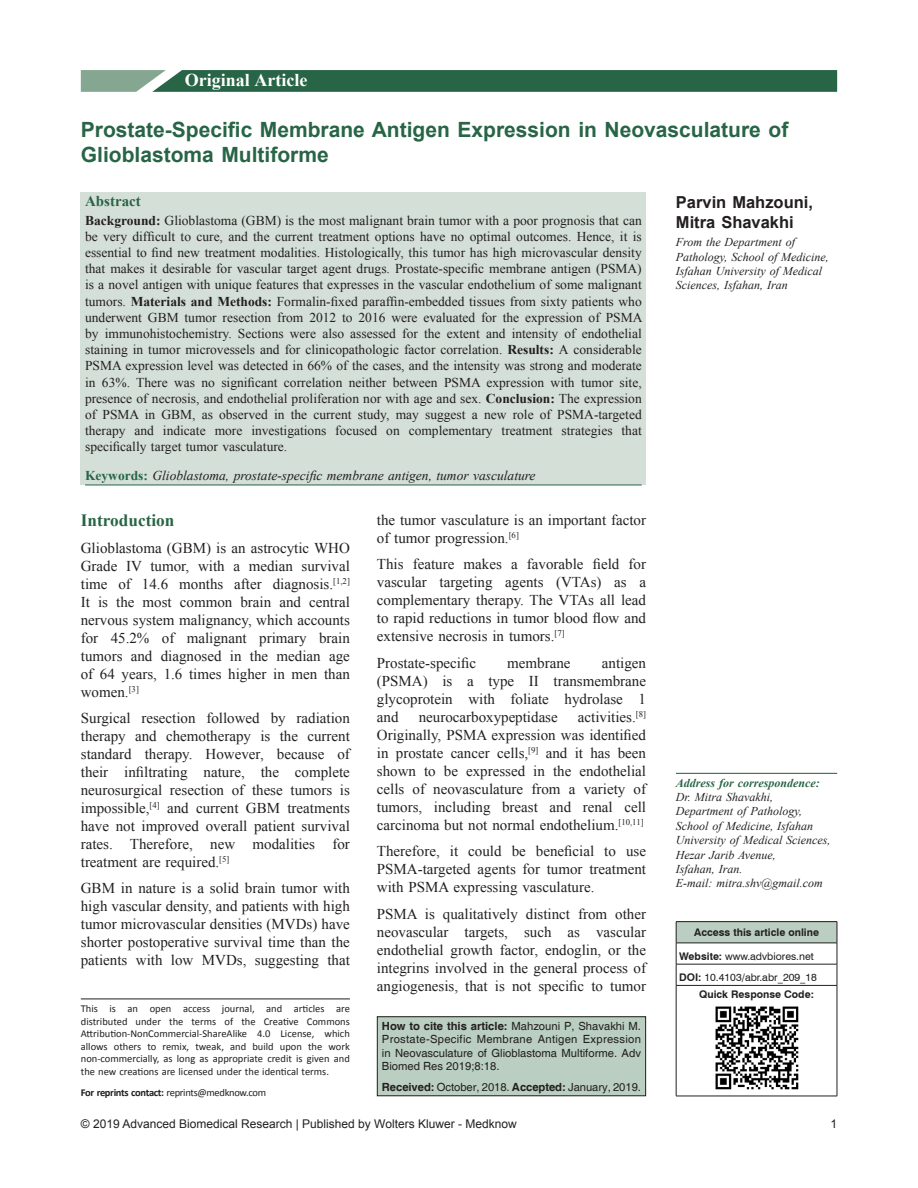
<style>
.page{position:relative;width:918px;height:1188px;background:#fff}
.page>*{position:absolute;margin:0;border:0;box-sizing:border-box;transform-origin:0 0}
.AT{font:700 21px/25.2px "Arial";color:#286446}
.AH{font:700 18px "Times New Roman";color:#fff}
.t1{font:700 17.25px "Times New Roman";color:#286446}
.AU{font:700 16.5px/19.5px "Arial";color:#231f20}
.TX{font:15px/18px "Times New Roman";color:#231f20;text-align:justify}
.ABSH{font:700 15px "Times New Roman";color:#286446}
.ABS{font:13.5px/16.2px "Times New Roman";color:#231f20;text-align:justify}
.KWD{font:italic 13.5px "Times New Roman";color:#231f20}
.ADD{font:italic 12px/14.4px "Times New Roman";color:#231f20}
.AFF{font:italic 12px/14.4px "Times New Roman";color:#231f20}
.t2{font:12px "Arial";color:#231f20}
.HTC{font:11.25px/13.5px "Helvetica";color:#231f20;text-align:justify}
.HIS{font:11.25px "Helvetica";letter-spacing:-.005em;color:#231f20}
.OS{font:10.5px/12.6px "Calibri";color:#211d1e;text-align:justify}
.OS-2{font:10.5px "Calibri";letter-spacing:-.03em;color:#211d1e}
.DOI{font:10.5px "Swiss 721 BT";color:#231f20}
.Website{font:10.5px "Swiss 721 BT";color:#231f20}
.ATAO{font:700 10.5px "Swiss 721 BT";color:#231f20}
.QRC{font:700 10.5px "Swiss 721 BT";color:#231f20}
.s1{font-weight:700}
.s2{font-weight:700;font-style:normal;color:#286446}
.s3{font-weight:700;color:#286446}
</style>
<div class="page">
<hr style="left:676px;top:773px;width:161px;height:1px;background:#286446">
<div style="left:81px;top:192px;width:565px;height:293px;background:#d3dfd7"></div>
<hr style="left:85px;top:485px;width:557px;height:1px;background:#286446">
<svg style="left:81px;top:70px;width:756px;height:22px;background:#376e52"></svg>
<div style="left:377px;top:1017px;width:269px;height:79px;background:#bacec1"></div>
<div style="left:377px;top:1016px;width:269px;height:80px;border:1px solid #231f20"></div>
<div style="left:676px;top:922px;width:161px;height:21px;background:#bacec1"></div>
<hr style="left:676px;top:943px;width:161px;height:1px;background:#231f20">
<hr style="left:676px;top:964px;width:161px;height:1px;background:#231f20">
<hr style="left:676px;top:985px;width:161px;height:1px;background:#231f20">
<hr style="left:676px;top:921px;width:161px;height:1px;background:#231f20">
<svg style="left:676px;top:922px;width:1px;height:63px"></svg>
<svg style="left:837px;top:922px;width:1px;height:63px"></svg>
<hr style="left:676px;top:986px;width:1px;height:110px;background:#231f20">
<hr style="left:837px;top:986px;width:1px;height:110px;background:#231f20">
<hr style="left:676px;top:1096px;width:161px;height:1px;background:#231f20">
<img style="left:715px;top:1006px;width:84px;height:84px">
<hr style="left:81px;top:999px;width:269px;height:1px;background:#231f20">
<p class="AH" style="left:185px;top:67px;width:124px">Original Article</p>
<p class="AT" style="left:81px;top:117px;width:709px">Prostate‑Specific Membrane Antigen Expression in Neovasculature of<br>Glioblastoma Multiforme</p>
<p class="ABSH" style="left:85px;top:190px;width:57px">Abstract</p>
<p class="ABS" style="left:85px;top:212px;width:559px"><span class="s1">Background:</span> Glioblastoma (GBM) is the most malignant brain tumor with a poor prognosis that can be very difficult to cure, and the current treatment options have no optimal outcomes. Hence, it is essential to find new treatment modalities. Histologically, this tumor has high microvascular density that makes it desirable for vascular target agent drugs. Prostate‑specific membrane antigen (PSMA) is a novel antigen with unique features that expresses in the vascular endothelium of some malignant tumors. <span class="s1">Materials and Methods:</span> Formalin‑fixed paraffin‑embedded tissues from sixty patients who underwent GBM tumor resection from 2012 to 2016 were evaluated for the expression of PSMA by immunohistochemistry. Sections were also assessed for the extent and intensity of endothelial staining in tumor microvessels and for clinicopathologic factor correlation. <span class="s1">Results:</span> A considerable PSMA expression level was detected in 66% of the cases, and the intensity was strong and moderate in 63%. There was no significant correlation neither between PSMA expression with tumor site, presence of necrosis, and endothelial proliferation nor with age and sex. <span class="s1">Conclusion:</span> The expression of PSMA in GBM, as observed in the current study, may suggest a new role of PSMA‑targeted therapy and indicate more investigations focused on complementary treatment strategies that specifically target tumor vasculature.</p>
<p class="KWD" style="left:85px;top:467px;width:452px"><span class="s2">Keywords:</span> Glioblastoma, prostate‑specific membrane antigen, tumor vasculature</p>
<h1 class="t1" style="left:81px;top:508px;width:95px">Introduction</h1>
<p class="TX" style="left:81px;top:538px;width:271px">Glioblastoma (GBM) is an astrocytic WHO Grade IV tumor, with a median survival time of 14.6 months after diagnosis.<sup>[1,2] </sup>It is the most common brain and central nervous system malignancy, which accounts for 45.2% of malignant primary brain tumors and diagnosed in the median age of 64 years, 1.6 times higher in men than women.<sup>[3]</sup></p>
<p class="TX" style="left:81px;top:708px;width:271px">Surgical resection followed by radiation therapy and chemotherapy is the current standard therapy. However, because of their infiltrating nature, the complete neurosurgical resection of these tumors is impossible,<sup>[4]</sup> and current GBM treatments have not improved overall patient survival rates. Therefore, new modalities for treatment are required.<sup>[5]</sup></p>
<p class="TX" style="left:81px;top:879px;width:271px">GBM in nature is a solid brain tumor with high vascular density, and patients with high tumor microvascular densities (MVDs) have shorter postoperative survival time than the patients with low MVDs, suggesting that</p>
<p class="OS" style="left:81px;top:1002px;width:271px">This is an open access journal, and articles are distributed under the terms of the Creative Commons Attribution‑NonCommercial‑ShareAlike 4.0 License, which allows others to remix, tweak, and build upon the work non‑commercially, as long as appropriate credit is given and the new creations are licensed under the identical terms.</p>
<p class="OS-2" style="left:81px;top:1085px;width:187px"><span class="s1">For reprints contact:</span> reprints@medknow.com</p>
<p class="TX" style="left:377px;top:510px;width:271px">the tumor vasculature is an important factor of tumor progression.<sup>[6]</sup></p>
<p class="TX" style="left:377px;top:555px;width:271px">This feature makes a favorable field for vascular targeting agents (VTAs) as a complementary therapy. The VTAs all lead to rapid reductions in tumor blood flow and extensive necrosis in tumors.<sup>[7]</sup></p>
<p class="TX" style="left:377px;top:653px;width:101px">Prostate‑specific</p>
<p class="TX" style="left:507px;top:653px;width:65px">membrane</p>
<p class="TX" style="left:377px;top:653px;width:271px;text-indent:225px">antigen (PSMA) is a type II transmembrane glycoprotein with foliate hydrolase 1 and</p>
<p class="TX" style="left:377px;top:707px;width:271px;text-indent:201px">activities.<sup>[8] </sup>Originally, PSMA expression was identified in prostate cancer cells,<sup>[9]</sup> and it has been shown to be expressed in the endothelial cells of neovasculature from a variety of tumors, including breast and renal cell carcinoma but not normal endothelium.<sup>[10,11]</sup></p>
<p class="TX" style="left:377px;top:842px;width:271px">Therefore, it could be beneficial to use PSMA‑targeted agents for tumor treatment with PSMA expressing vasculature.</p>
<p class="TX" style="left:377px;top:904px;width:271px">PSMA is qualitatively distinct from other neovascular targets, such as vascular endothelial growth factor, endoglin, or the integrins involved in the general process of angiogenesis, that is not specific to tumor</p>
<p class="TX" style="left:419px;top:707px;width:141px">neurocarboxypeptidase</p>
<p class="HTC" style="left:382px;top:1019px;width:261px"><span class="s1">How to cite this article:</span> Mahzouni P, Shavakhi M.<br>Prostate-Specific Membrane Antigen Expression in Neovasculature of Glioblastoma Multiforme. Adv Biomed Res 2019;8:18.</p>
<p class="HIS" style="left:382px;top:1081px;width:261px"><span class="s1">Received:</span> October, 2018. <span class="s1">Accepted:</span> January, 2019.</p>
<p class="AU" style="left:676px;top:193px;width:139px">Parvin Mahzouni,<br>Mitra Shavakhi</p>
<p class="AFF" style="left:676px;top:235px;width:155px">From the Department of<br>Pathology, School of Medicine,<br>Isfahan University of Medical<br>Sciences, Isfahan, Iran</p>
<p class="ADD" style="left:676px;top:775px;width:156px"><span class="s3">Address for correspondence:<br></span>Dr. Mitra Shavakhi,<br>Department of Pathology,<br>School of Medicine, Isfahan<br>University of Medical Sciences,<br>Hezar Jarib Avenue,<br>Isfahan, Iran.<br>E‑mail: mitra.shv@gmail.com</p>
<p class="ATAO" style="left:694px;top:925px;width:126px">Access this article online</p>
<p class="Website" style="left:679px;top:949px;width:136px"><span class="s1">Website:</span> www.advbiores.net</p>
<p class="DOI" style="left:679px;top:971px;width:139px"><span class="s1">DOI:</span> 10.4103/abr.abr_209_18</p>
<p class="QRC" style="left:699px;top:987px;width:116px">Quick Response Code:</p>
<p class="t2" style="left:81px;top:1116px;width:437px">© 2019 Advanced Biomedical Research | Published by Wolters Kluwer - Medknow</p>
<p class="t2" style="left:830px;top:1116px;width:8px">1</p>
</div>
